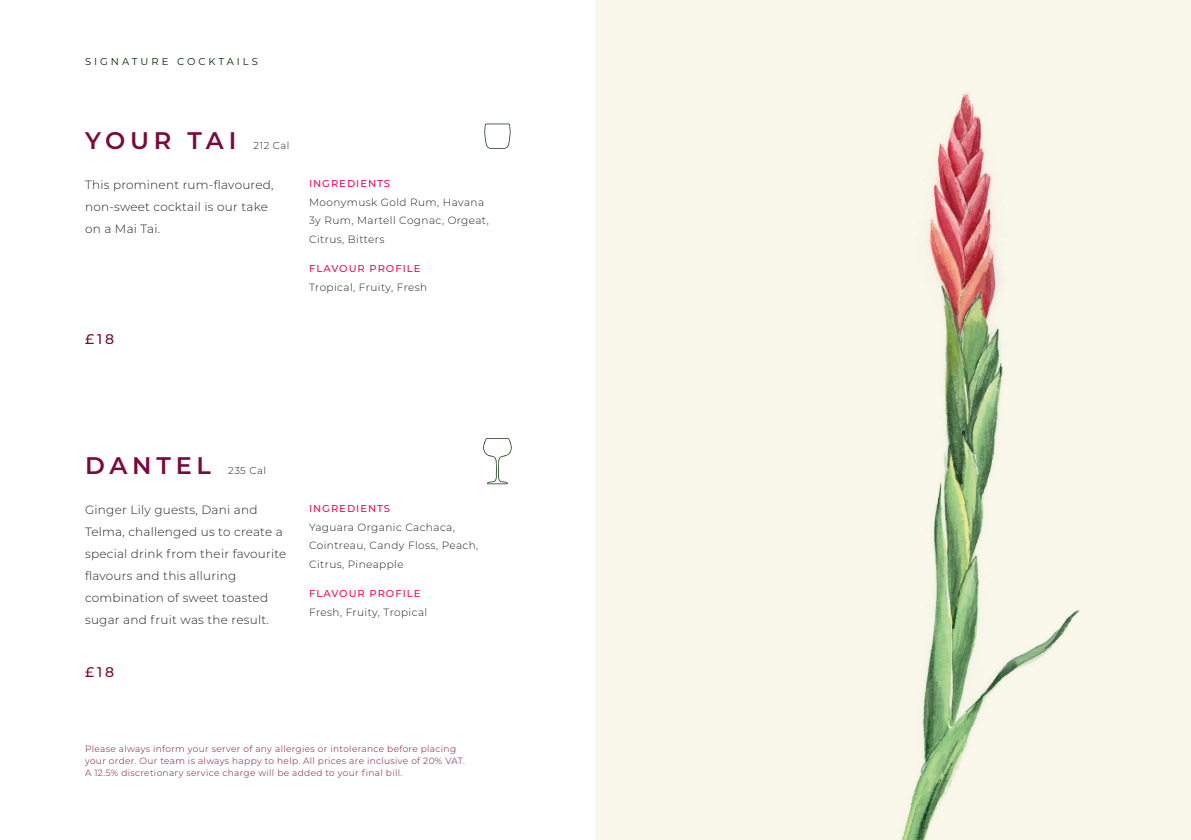
<style>
.page{position:relative;width:1191px;height:840px;background:#fff}
.page>*{position:absolute;margin:0;border:0;box-sizing:border-box;transform-origin:0 0}
.t1{font:600 24px "Montserrat";letter-spacing:.2em;color:#790a3b}
.t2{font:500 14px "Montserrat";color:#790a3b}
.t3{font:300 12px/22px "Montserrat";letter-spacing:.02em;color:#231f20}
.t4{font:300 10.4px/18.4px "Montserrat";letter-spacing:.04em;color:#231f20}
.t5{font:500 10px "Montserrat";letter-spacing:.1em;color:#ee1059}
.t6{font:10px "Montserrat";letter-spacing:.3em;color:#002a00}
.t7{font:300 10px "Montserrat";letter-spacing:.05em;color:#231f20}
.t8{font:300 9px/12px "Montserrat";letter-spacing:.04em;color:#790a3b}
</style>
<div class="page">
<svg style="left:484px;top:123px;width:27px;height:26px"></svg>
<svg style="left:483px;top:438px;width:29px;height:46px"></svg>
<img style="left:595px;top:0;width:596px;height:839px">
<p class="t6" style="left:85px;top:54px;width:174px">SIGNATURE COCKTAILS</p>
<p class="t1" style="left:85px;top:123px;width:153px">YOUR TAI</p>
<p class="t7" style="left:254px;top:138px;width:37px">212 Cal</p>
<p class="t3" style="left:85px;top:173px;width:190px">This prominent rum-flavoured, non-sweet cocktail is our take on a Mai Tai.</p>
<p class="t5" style="left:309px;top:176px;width:83px">INGREDIENTS</p>
<p class="t4" style="left:309px;top:192px;width:181px">Moonymusk Gold Rum, Havana<br>3y Rum, Martell Cognac, Orgeat,<br>Citrus, Bitters</p>
<p class="t5" style="left:309px;top:262px;width:113px">FLAVOUR PROFILE</p>
<p class="t4" style="left:309px;top:277px;width:120px">Tropical, Fruity, Fresh</p>
<p class="t2" style="left:85px;top:329px;width:31px">£18</p>
<p class="t1" style="left:85px;top:448px;width:127px">DANTEL</p>
<p class="t7" style="left:228px;top:463px;width:39px">235 Cal</p>
<p class="t3" style="left:85px;top:498px;width:203px">Ginger Lily guests, Dani and<br>Telma, challenged us to create a special drink from their favourite flavours and this alluring combination of sweet toasted sugar and fruit was the result.</p>
<p class="t5" style="left:309px;top:501px;width:83px">INGREDIENTS</p>
<p class="t4" style="left:309px;top:517px;width:171px">Yaguara Organic Cachaca,<br>Cointreau, Candy Floss, Peach,<br>Citrus, Pineapple</p>
<p class="t5" style="left:309px;top:586px;width:113px">FLAVOUR PROFILE</p>
<p class="t4" style="left:309px;top:602px;width:120px">Fresh, Fruity, Tropical</p>
<p class="t2" style="left:85px;top:661px;width:31px">£18</p>
<p class="t8" style="left:85px;top:742px;width:381px">Please always inform your server of any allergies or intolerance before placing your order. Our team is always happy to help. All prices are inclusive of 20% VAT.<br>A 12.5% discretionary service charge will be added to your final bill.</p>
</div>
